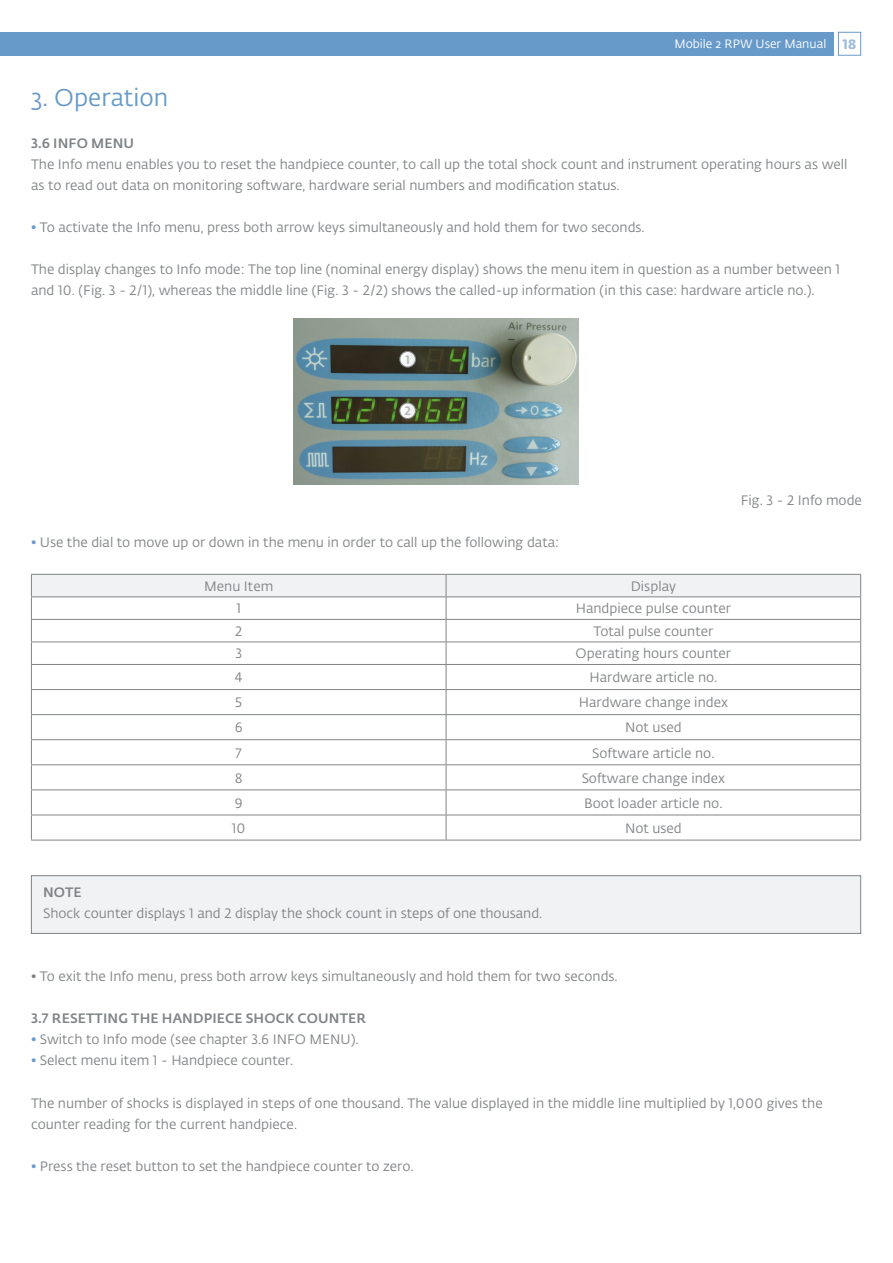
<style>
.page{position:relative;width:893px;height:1263px;background:#fff}
.page>*{position:absolute;margin:0;border:0;box-sizing:border-box;transform-origin:0 0}
.t1{font:24px "Fedra Sans Alt Pro";color:#679ac9}
.t2{font:13.5px/21px "Fedra Sans Alt Pro";color:#818486}
.Sub_header{font:500 13.5px "Fedra Sans Alt Pro";letter-spacing:.01em;color:#818486}
.t3{font:12px "Fedra Sans Alt Pro";color:#fff}
.t4{font:500 11.85px "Fedra Sans Alt Pro";color:#b0b3b5}
.s1{font-weight:700;font-size:13.5px;color:#9ebadc}
.s2{color:#679ac9}
</style>
<div class="page">
<div style="left:0;top:32px;width:833px;height:24px;background:#679ac9"></div>
<div style="left:838px;top:32px;width:23px;height:24px;border:1px solid #679ac9"></div>
<div style="left:31px;top:875px;width:830px;height:59px;background:#f1f2f3;border:1px solid #818486"></div>
<svg style="left:31px;top:574px;width:830px;height:266px"></svg>
<hr style="left:31px;top:840px;width:415px;height:1px;background:#818486">
<hr style="left:446px;top:840px;width:415px;height:1px;background:#818486">
<img style="left:294px;top:319px;width:285px;height:166px">
<svg style="left:400px;top:403px;width:15px;height:16px"></svg>
<div style="left:399px;top:402px;width:17px;height:17px;border:1px solid #818486;border-radius:50%"></div>
<svg style="left:400px;top:351px;width:15px;height:16px"></svg>
<div style="left:399px;top:351px;width:17px;height:17px;border:1px solid #818486;border-radius:50%"></div>
<p class="t3" style="left:674px;top:35px;width:183px">Mobile 2 RPW User Manual <span class="s1">18</span></p>
<p class="t1" style="left:31px;top:81px;width:139px">3. Operation</p>
<p class="Sub_header" style="left:31px;top:133px;width:105px">3.6 INFO MENU</p>
<p class="t2" style="left:31px;top:153px;width:818px">The Info menu enables you to reset the handpiece counter, to call up the total shock count and instrument operating hours as well as to read out data on monitoring software, hardware serial numbers and modification status.</p>
<p class="t2" style="left:31px;top:216px;width:615px"><span class="s2">•</span> To activate the Info menu, press both arrow keys simultaneously and hold them for two seconds.</p>
<p class="t2" style="left:31px;top:258px;width:811px">The display changes to Info mode: The top line (nominal energy display) shows the menu item in question as a number between 1 and 10. (Fig. 3 - 2/1), whereas the middle line (Fig. 3 - 2/2) shows the called-up information (in this case: hardware article no.).</p>
<p class="t4" style="left:405px;top:351px;width:6px">1</p>
<p class="t4" style="left:404px;top:402px;width:8px">2</p>
<p class="t2" style="left:741px;top:489px;width:123px">Fig. 3 - 2 Info mode</p>
<p class="t2" style="left:31px;top:531px;width:530px"><span class="s2">•</span> Use the dial to move up or down in the menu in order to call up the following data:</p>
<p class="t2" style="left:204px;top:575px;width:71px">Menu Item</p>
<p class="t2" style="left:631px;top:575px;width:47px">Display</p>
<p class="t2" style="left:236px;top:598px;width:6px">1</p>
<p class="t2" style="left:576px;top:598px;width:157px">Handpiece pulse counter</p>
<p class="t2" style="left:235px;top:620px;width:9px">2</p>
<p class="t2" style="left:593px;top:620px;width:122px">Total pulse counter</p>
<p class="t2" style="left:235px;top:643px;width:8px">3</p>
<p class="t2" style="left:576px;top:643px;width:157px">Operating hours counter</p>
<p class="t2" style="left:235px;top:667px;width:9px">4</p>
<p class="t2" style="left:589px;top:667px;width:129px">Hardware article no.</p>
<p class="t2" style="left:235px;top:692px;width:9px">5</p>
<p class="t2" style="left:579px;top:692px;width:151px">Hardware change index</p>
<p class="t2" style="left:235px;top:717px;width:9px">6</p>
<p class="t2" style="left:625px;top:717px;width:58px">Not used</p>
<p class="t2" style="left:236px;top:742px;width:8px">7</p>
<p class="t2" style="left:592px;top:742px;width:124px">Software article no.</p>
<p class="t2" style="left:235px;top:767px;width:9px">8</p>
<p class="t2" style="left:582px;top:767px;width:145px">Software change index</p>
<p class="t2" style="left:235px;top:792px;width:9px">9</p>
<p class="t2" style="left:584px;top:792px;width:140px">Boot loader article no.</p>
<p class="t2" style="left:232px;top:817px;width:15px">10</p>
<p class="t2" style="left:625px;top:817px;width:58px">Not used</p>
<p class="Sub_header" style="left:43px;top:882px;width:40px">NOTE</p>
<p class="t2" style="left:43px;top:903px;width:501px">Shock counter displays 1 and 2 display the shock count in steps of one thousand.</p>
<p class="t2" style="left:31px;top:966px;width:588px">• To exit the Info menu, press both arrow keys simultaneously and hold them for two seconds.</p>
<p class="Sub_header" style="left:31px;top:1008px;width:337px">3.7 RESETTING THE HANDPIECE SHOCK COUNTER</p>
<p class="t2" style="left:31px;top:1029px;width:329px"><span class="s2">•</span> Switch to Info mode (see chapter 3.6 INFO MENU).</p>
<p class="t2" style="left:31px;top:1050px;width:264px"><span class="s2">•</span> Select menu item 1 - Handpiece counter.</p>
<p class="t2" style="left:31px;top:1092px;width:793px">The number of shocks is displayed in steps of one thousand. The value displayed in the middle line multiplied by 1,000 gives the counter reading for the current handpiece.</p>
<p class="t2" style="left:31px;top:1155px;width:384px"><span class="s2">•</span> Press the reset button to set the handpiece counter to zero.</p>
</div>
